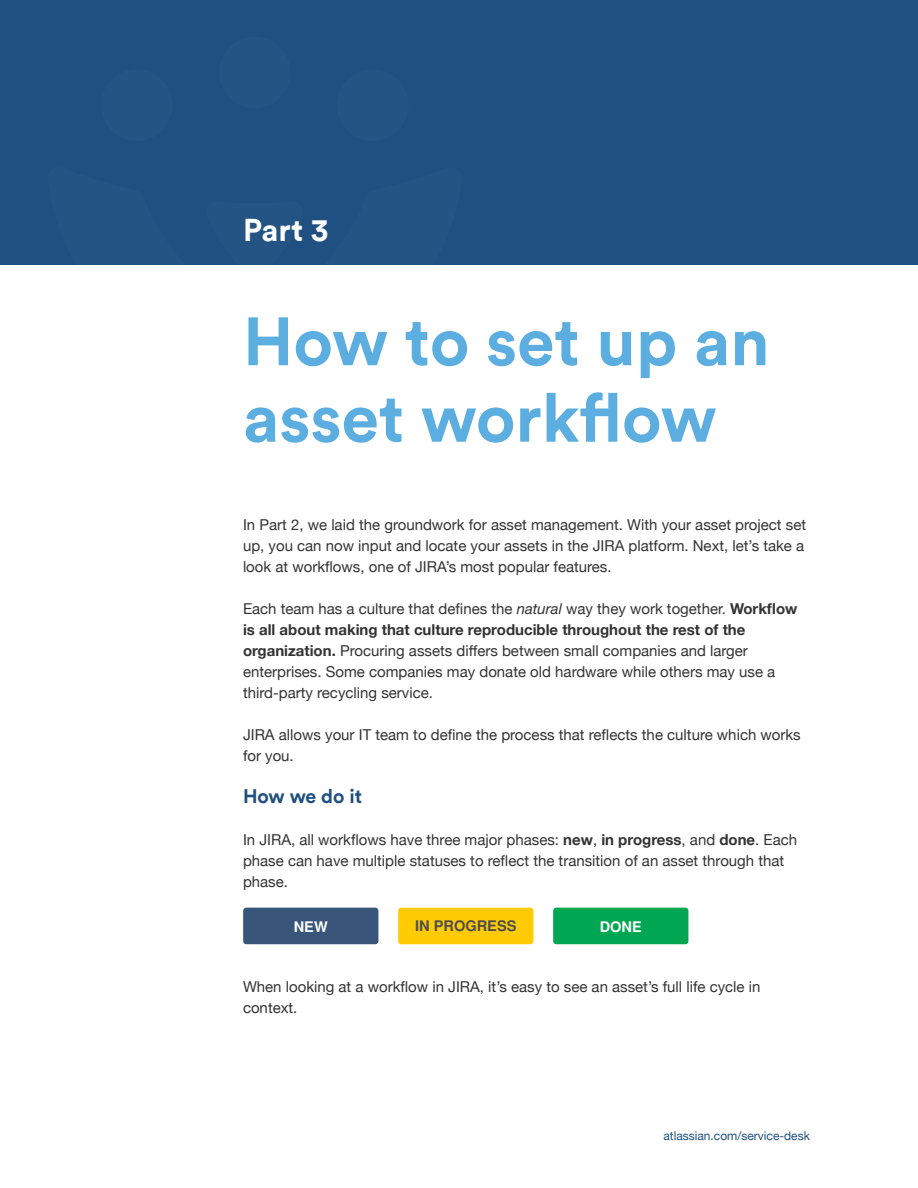
<style>
.page{position:relative;width:918px;height:1188px;background:#fff}
.page>*{position:absolute;margin:0;border:0;box-sizing:border-box;transform-origin:0 0}
.t1{font:700 67.5px/76.5px "Circular";color:#5baedf}
.t2{font:700 31.5px "Circular";color:#fff}
.t3{font:700 19.5px "Circular Pro";letter-spacing:-.005em;color:#1f5081}
.t4{font:15px/21px "Helvetica Neue";color:#333}
.t5{font:700 14.55px "Helvetica";color:#4d4d4f}
.t6{font:700 14.55px "Helvetica";color:#fff}
.t7{font:12px "Helvetica Neue";color:#1f5081}
.s1{font-family:"Helvetica Neue CE";font-style:italic}
.s2{font-weight:700}
</style>
<div class="page">
<div style="left:0;top:0;width:918px;height:265px;background:#1f5081"></div>
<div style="left:101px;top:69px;width:72px;height:72px;background:#245483;border-radius:50%"></div>
<div style="left:337px;top:69px;width:72px;height:72px;background:#245483;border-radius:50%"></div>
<div style="left:219px;top:37px;width:72px;height:71px;background:#245483;border-radius:50%"></div>
<div style="left:398px;top:908px;width:135px;height:36px;background:#ffcb05;border-radius:3px"></div>
<div style="left:553px;top:908px;width:135px;height:36px;background:#00a651;border-radius:3px"></div>
<div style="left:243px;top:908px;width:135px;height:36px;background:#39557a;border-radius:3px"></div>
<h2 class="t2" style="left:243px;top:210px;width:87px">Part 3</h2>
<h1 class="t1" style="left:243px;top:302px;width:528px">How to set up an asset workflow</h1>
<p class="t4" style="left:243px;top:515px;width:565px">In Part 2, we laid the groundwork for asset management. With your asset project set up, you can now input and locate your assets in the JIRA platform. Next, let’s take a look at workflows, one of JIRA’s most popular features.</p>
<p class="t4" style="left:243px;top:599px;width:556px">Each team has a culture that defines the <span class="s1">natural</span> way they work together. <span class="s2">Workflow is all about making that culture reproducible throughout the rest of the organization.</span> Procuring assets differs between small companies and larger enterprises. Some companies may donate old hardware while others may use a third-party recycling service.</p>
<p class="t4" style="left:243px;top:725px;width:559px">JIRA allows your IT team to define the process that reflects the culture which works for you.</p>
<h3 class="t3" style="left:243px;top:782px;width:121px">How we do it</h3>
<p class="t4" style="left:243px;top:830px;width:556px">In JIRA, all workflows have three major phases: <span class="s2">new</span>, <span class="s2">in progress</span>, and <span class="s2">done</span>. Each phase can have multiple statuses to reflect the transition of an asset through that phase.</p>
<p class="t6" style="left:294px;top:918px;width:36px">NEW</p>
<p class="t5" style="left:415px;top:918px;width:103px">IN PROGRESS</p>
<p class="t6" style="left:600px;top:918px;width:44px">DONE</p>
<p class="t4" style="left:243px;top:977px;width:519px">When looking at a workflow in JIRA, it’s easy to see an asset’s full life cycle in context.</p>
<p class="t7" style="left:664px;top:1127px;width:148px">atlassian.com/service-desk</p>
</div>
